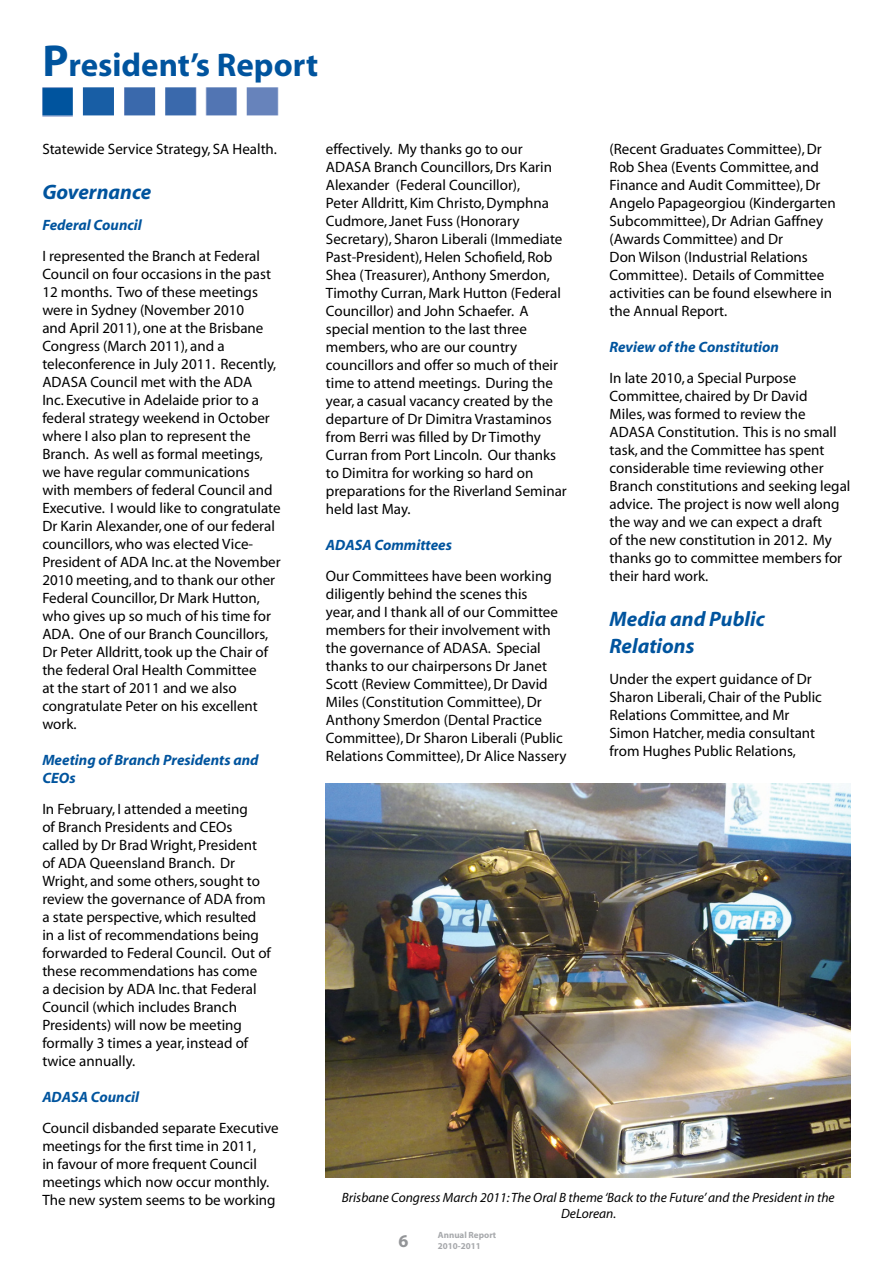
<style>
.page{position:relative;width:893px;height:1263px;background:#fff}
.page>*{position:absolute;margin:0;border:0;box-sizing:border-box;transform-origin:0 0}
.t1{font:700 33px "Myriad";color:#00549e}
.t2{font:italic 700 21px/27px "Myriad";color:#00549e}
.t3{font:700 18px "Myriad";color:#939598}
.t4{font:15px/18px "Myriad";color:#000}
.t5{font:italic 700 15px/18px "Myriad";color:#00549e}
.t6{font:italic 13.5px/16.2px "Myriad";color:#000;text-align:center}
.t7{font:700 9px/10.8px "Myriad";color:#a7a9ac}
.s1{font-size:45px}
</style>
<div class="page">
<img style="left:42px;top:87px;width:237px;height:29px">
<img style="left:326px;top:784px;width:524px;height:393px">
<h1 class="t1" style="left:42px;top:53px;width:277px"><span class="s1">P</span>resident’s Report</h1>
<p class="t4" style="left:42px;top:142px;width:236px">Statewide Service Strategy, SA Health.</p>
<h2 class="t2" style="left:42px;top:181px;width:111px">Governance</h2>
<p class="t5" style="left:42px;top:218px;width:101px">Federal Council</p>
<p class="t4" style="left:42px;top:248px;width:240px">I represented the Branch at Federal Council on four occasions in the past 12 months. Two of these meetings were in Sydney (November 2010<br>and April 2011), one at the Brisbane Congress (March 2011), and a teleconference in July 2011. Recently, ADASA Council met with the ADA<br>Inc. Executive in Adelaide prior to a federal strategy weekend in October where I also plan to represent the Branch. As well as formal meetings, we have regular communications with members of federal Council and Executive. I would like to congratulate Dr Karin Alexander, one of our federal councillors, who was elected Vice-President of ADA Inc. at the November 2010 meeting, and to thank our other Federal Councillor, Dr Mark Hutton, who gives up so much of his time for ADA. One of our Branch Councillors, Dr Peter Alldritt, took up the Chair of the federal Oral Health Committee<br>at the start of 2011 and we also congratulate Peter on his excellent work.</p>
<p class="t5" style="left:42px;top:752px;width:218px">Meeting of Branch Presidents and<br>CEOs</p>
<p class="t4" style="left:42px;top:801px;width:230px">In February, I attended a meeting<br>of Branch Presidents and CEOs called by Dr Brad Wright, President of ADA Queensland Branch. Dr<br>Wright, and some others, sought to review the governance of ADA from a state perspective, which resulted in a list of recommendations being forwarded to Federal Council. Out of these recommendations has come<br>a decision by ADA Inc. that Federal<br>Council (which includes Branch<br>Presidents) will now be meeting formally 3 times a year, instead of twice annually.</p>
<p class="t5" style="left:42px;top:1089px;width:98px">ADASA Council</p>
<p class="t4" style="left:42px;top:1120px;width:238px">Council disbanded separate Executive meetings for the first time in 2011,<br>in favour of more frequent Council meetings which now occur monthly.<br>The new system seems to be working</p>
<p class="t4" style="left:326px;top:142px;width:242px">effectively. My thanks go to our ADASA Branch Councillors, Drs Karin Alexander (Federal Councillor),<br>Peter Alldritt, Kim Christo, Dymphna Cudmore, Janet Fuss (Honorary Secretary), Sharon Liberali (Immediate Past-President), Helen Schofield, Rob Shea (Treasurer), Anthony Smerdon, Timothy Curran, Mark Hutton (Federal Councillor) and John Schaefer. A special mention to the last three members, who are our country councillors and offer so much of their time to attend meetings. During the year, a casual vacancy created by the departure of Dr Dimitra Vrastaminos from Berri was filled by Dr Timothy Curran from Port Lincoln. Our thanks to Dimitra for working so hard on preparations for the Riverland Seminar held last May.</p>
<p class="t5" style="left:326px;top:538px;width:128px">ADASA Committees</p>
<p class="t4" style="left:326px;top:568px;width:242px">Our Committees have been working diligently behind the scenes this<br>year, and I thank all of our Committee members for their involvement with the governance of ADASA. Special thanks to our chairpersons Dr Janet Scott (Review Committee), Dr David Miles (Constitution Committee), Dr Anthony Smerdon (Dental Practice Committee), Dr Sharon Liberali (Public Relations Committee), Dr Alice Nassery</p>
<p class="t4" style="left:609px;top:142px;width:228px">(Recent Graduates Committee), Dr<br>Rob Shea (Events Committee, and<br>Finance and Audit Committee), Dr<br>Angelo Papageorgiou (Kindergarten<br>Subcommittee), Dr Adrian Gaffney (Awards Committee) and Dr<br>Don Wilson (Industrial Relations<br>Committee). Details of Committee activities can be found elsewhere in the Annual Report.</p>
<p class="t5" style="left:609px;top:340px;width:171px">Review of the Constitution</p>
<p class="t4" style="left:609px;top:370px;width:242px">In late 2010, a Special Purpose<br>Committee, chaired by Dr David<br>Miles, was formed to review the<br>ADASA Constitution. This is no small task, and the Committee has spent considerable time reviewing other<br>Branch constitutions and seeking legal advice. The project is now well along the way and we can expect a draft<br>of the new constitution in 2012. My thanks go to committee members for their hard work.</p>
<h2 class="t2" style="left:609px;top:608px;width:157px">Media and Public<br>Relations</h2>
<p class="t4" style="left:609px;top:671px;width:214px">Under the expert guidance of Dr<br>Sharon Liberali, Chair of the Public<br>Relations Committee, and Mr<br>Simon Hatcher, media consultant from Hughes Public Relations,</p>
<p class="t6" style="left:342px;top:1191px;width:494px">Brisbane Congress March 2011: The Oral B theme ‘Back to the Future’ and the President in the<br>DeLorean.</p>
<p class="t3" style="left:398px;top:1234px;width:11px">6</p>
<p class="t7" style="left:438px;top:1231px;width:60px">Annual Report<br>2010-2011</p>
</div>
